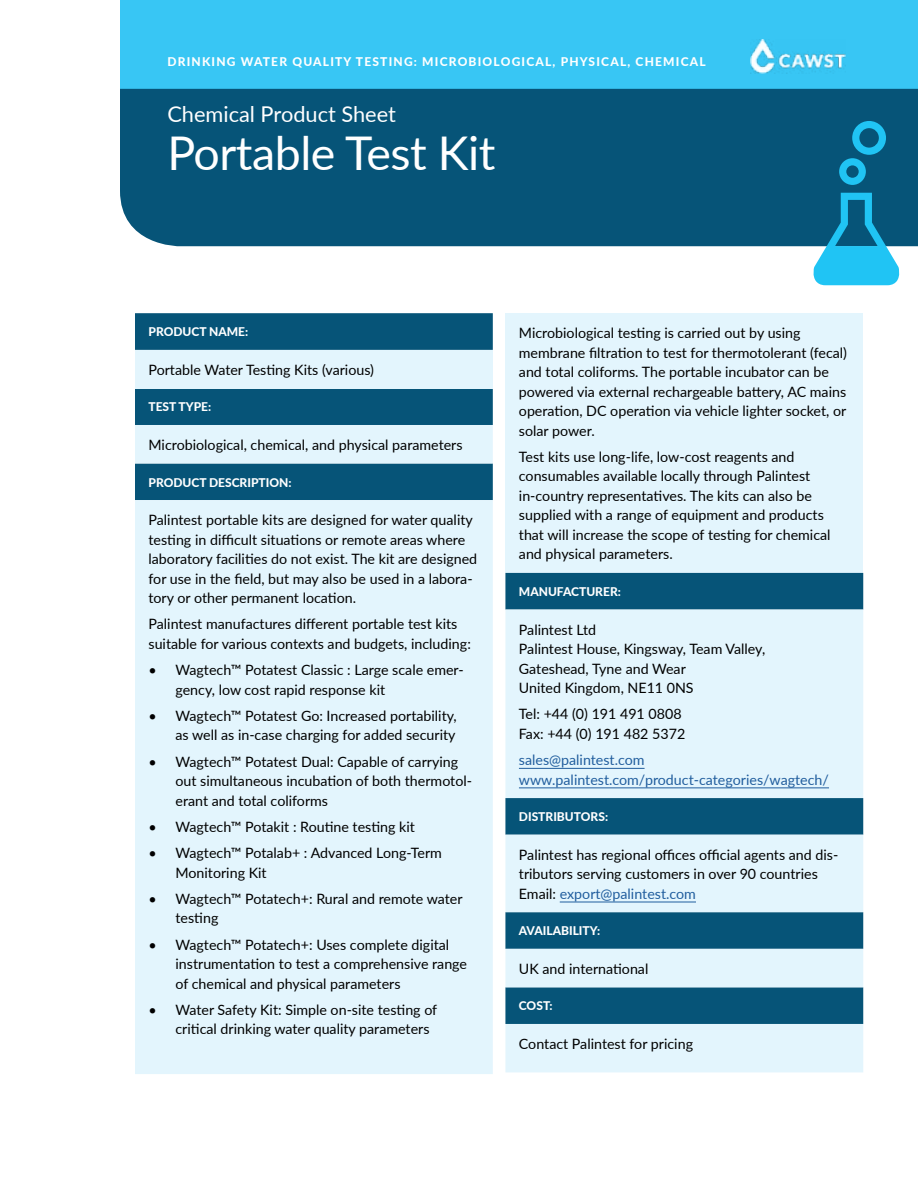
<style>
.page{position:relative;width:918px;height:1188px;background:#fff}
.page>*{position:absolute;margin:0;border:0;box-sizing:border-box;transform-origin:0 0}
.t1{font:46.5px "Lato";letter-spacing:-.01em;color:#fff}
.t2{font:21.75px "Lato";color:#fff}
.t3{font:14.25px/19.5px "Lato";color:#000}
.t4{font:14.25px/19.5px "Lato";color:#215e9e}
.t5{font:800 12px "Lato";color:#fff}
.t6{font:800 12px "Lato";letter-spacing:.1em;color:#fff}
.s1{color:#215e9e}
</style>
<div class="page">
<div style="left:120px;top:0;width:798px;height:89px;background:#38c6f4"></div>
<div style="left:120px;top:89px;width:798px;height:157px;background:#065478"></div>
<img style="left:750px;top:40px;width:96px;height:34px">
<svg style="left:839px;top:121px;width:47px;height:64px;background:#0e7aa2"></svg>
<svg style="left:812px;top:193px;width:89px;height:92px;background:#2093bb"></svg>
<div style="left:135px;top:313px;width:358px;height:112px;background:#065478"></div>
<div style="left:135px;top:350px;width:358px;height:38px;background:#e3f5fd"></div>
<div style="left:135px;top:425px;width:358px;height:649px;background:#e3f5fd"></div>
<div style="left:505px;top:313px;width:358px;height:260px;background:#e3f5fd"></div>
<div style="left:505px;top:573px;width:358px;height:37px;background:#065478"></div>
<svg style="left:505px;top:610px;width:358px;height:462px;background:#aecedd"></svg>
<hr style="left:519px;top:768px;width:126px;height:1px;background:#215e9e">
<hr style="left:519px;top:788px;width:310px;height:1px;background:#215e9e">
<hr style="left:560px;top:902px;width:136px;height:1px;background:#215e9e">
<p class="t6" style="left:167px;top:53px;width:540px">DRINKING WATER QUALITY TESTING: MICROBIOLOGICAL, PHYSICAL, CHEMICAL</p>
<h2 class="t2" style="left:167px;top:98px;width:230px">Chemical Product Sheet</h2>
<h1 class="t1" style="left:167px;top:120px;width:329px">Portable Test Kit</h1>
<p class="t5" style="left:148px;top:323px;width:101px">PRODUCT NAME:</p>
<p class="t3" style="left:148px;top:359px;width:227px">Portable Water Testing Kits (various)</p>
<p class="t5" style="left:148px;top:398px;width:64px">TEST TYPE:</p>
<p class="t3" style="left:148px;top:434px;width:316px">Microbiological, chemical, and physical parameters</p>
<p class="t5" style="left:148px;top:473px;width:145px">PRODUCT DESCRIPTION:</p>
<p class="t3" style="left:148px;top:510px;width:330px">Palintest portable kits are designed for water quality testing in difficult situations or remote areas where laboratory facilities do not exist. The kit are designed for use in the field, but may also be used in a labora&shy;tory or other permanent location.</p>
<p class="t3" style="left:148px;top:614px;width:324px">Palintest manufactures different portable test kits suitable for various contexts and budgets, including:</p>
<p class="t3" style="left:176px;top:660px;width:290px;text-indent:-27px">• Wagtech™ Potatest Classic : Large scale emer&shy;gency, low cost rapid response kit</p>
<p class="t3" style="left:149px;top:705px;width:310px;text-align:right">• Wagtech™ Potatest Go: Increased portability, as well as in-case charging for added security</p>
<p class="t3" style="left:176px;top:751px;width:298px;text-indent:-27px">• Wagtech™ Potatest Dual: Capable of carrying out simultaneous incubation of both thermotol&shy;erant and total coliforms</p>
<p class="t3" style="left:149px;top:816px;width:268px">• Wagtech™ Potakit : Routine testing kit</p>
<p class="t3" style="left:176px;top:843px;width:268px;text-indent:-27px">• Wagtech™ Potalab+ : Advanced Long-Term<br>Monitoring Kit</p>
<p class="t3" style="left:176px;top:888px;width:289px;text-indent:-27px">• Wagtech™ Potatech+: Rural and remote water testing</p>
<p class="t3" style="left:176px;top:934px;width:293px;text-indent:-27px">• Wagtech™ Potatech+: Uses complete digital instrumentation to test a comprehensive range of chemical and physical parameters</p>
<p class="t3" style="left:176px;top:999px;width:263px;text-indent:-27px">• Water Safety Kit: Simple on-site testing of critical drinking water quality parameters</p>
<p class="t3" style="left:519px;top:323px;width:330px">Microbiological testing is carried out by using membrane filtration to test for thermotolerant (fecal) and total coliforms. The portable incubator can be powered via external rechargeable battery, AC mains operation, DC operation via vehicle lighter socket, or solar power.</p>
<p class="t3" style="left:519px;top:446px;width:313px">Test kits use long-life, low-cost reagents and consumables available locally through Palintest in-country representatives. The kits can also be supplied with a range of equipment and products that will increase the scope of testing for chemical and physical parameters.</p>
<p class="t5" style="left:519px;top:583px;width:103px">MANUFACTURER:</p>
<p class="t3" style="left:519px;top:619px;width:248px">Palintest Ltd<br>Palintest House, Kingsway, Team Valley,<br>Gateshead, Tyne and Wear<br>United Kingdom, NE11 0NS</p>
<p class="t3" style="left:519px;top:704px;width:168px">Tel: +44 (0) 191 491 0808<br>Fax: +44 (0) 191 482 5372</p>
<p class="t4" style="left:519px;top:749px;width:312px">sales@palintest.com www.palintest.com/product-categories/wagtech/</p>
<p class="t5" style="left:519px;top:808px;width:91px">DISTRIBUTORS:</p>
<p class="t3" style="left:519px;top:844px;width:321px">Palintest has regional offices official agents and dis&shy;tributors serving customers in over 90 countries<br>Email: <span class="s1">export@palintest.com</span></p>
<p class="t5" style="left:519px;top:922px;width:83px">AVAILABILITY:</p>
<p class="t3" style="left:519px;top:958px;width:131px">UK and international</p>
<p class="t5" style="left:519px;top:997px;width:35px">COST:</p>
<p class="t3" style="left:519px;top:1033px;width:176px">Contact Palintest for pricing</p>
</div>
